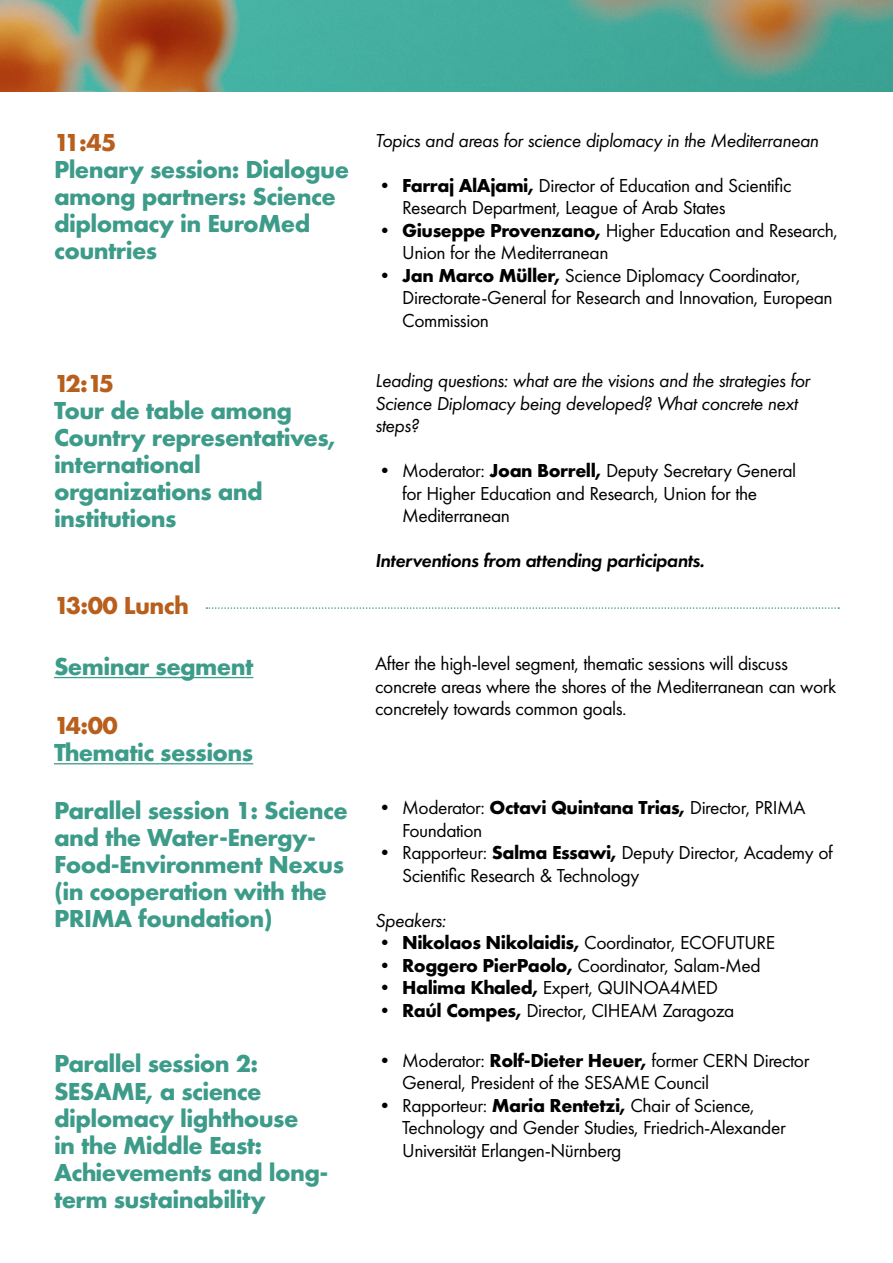
<style>
.page{position:relative;width:893px;height:1263px;background:#fff}
.page>*{position:absolute;margin:0;border:0;box-sizing:border-box;transform-origin:0 0}
.t1{font:700 25.5px/27px "Futura PT";letter-spacing:-.025em;color:#3d9b89}
.t2{font:700 25.5px "Futura PT";letter-spacing:-.025em;color:#b85f1d}
.t3{font:19.5px/22.5px "Futura PT";letter-spacing:-.025em;color:#000}
.t4{font:italic 19.5px/22.5px "Futura PT";letter-spacing:-.025em;color:#000}
.t5{font:italic 600 19.5px "Futura PT";letter-spacing:-.025em;color:#000}
.s1{font-weight:700}
</style>
<div class="page">
<img style="left:0;top:0;width:893px;height:91px">
<hr style="left:54px;top:677px;width:199px;height:1px;background:#3d9b89">
<hr style="left:54px;top:763px;width:199px;height:1px;background:#3d9b89">
<svg style="left:206px;top:607px;width:633px;height:2px"></svg>
<h1 class="t2" style="left:54px;top:126px;width:64px">11:45</h1>
<h1 class="t1" style="left:54px;top:156px;width:297px">Plenary session: Dialogue among partners: Science diplomacy in EuroMed countries</h1>
<h1 class="t2" style="left:54px;top:367px;width:62px">12:15</h1>
<h1 class="t1" style="left:54px;top:396px;width:283px">Tour de table among<br>Country representatives, international organizations and institutions</h1>
<h1 class="t2" style="left:54px;top:589px;width:137px">13:00 Lunch</h1>
<h1 class="t1" style="left:54px;top:652px;width:201px">Seminar segment</h1>
<h1 class="t2" style="left:54px;top:709px;width:65px">14:00</h1>
<h1 class="t1" style="left:54px;top:738px;width:201px">Thematic sessions</h1>
<p class="t4" style="left:375px;top:129px;width:445px">Topics and areas for science diplomacy in the Mediterranean</p>
<p class="t3" style="left:402px;top:174px;width:391px;text-indent:-27px"><span class="s1">• Farraj AlAjami,</span> Director of Education and Scientific<br>Research Department, League of Arab States</p>
<p class="t3" style="left:402px;top:219px;width:437px;text-indent:-27px"><span class="s1">• Giuseppe Provenzano,</span> Higher Education and Research,<br>Union for the Mediterranean</p>
<p class="t3" style="left:402px;top:264px;width:432px;text-indent:-27px"><span class="s1">• Jan Marco Müller,</span> Science Diplomacy Coordinator,<br>Directorate-General for Research and Innovation, European<br>Commission</p>
<p class="t4" style="left:375px;top:369px;width:436px">Leading questions: what are the visions and the strategies for<br>Science Diplomacy being developed? What concrete next steps?</p>
<p class="t3" style="left:402px;top:459px;width:395px;text-indent:-27px">• Moderator: <span class="s1">Joan Borrell,</span> Deputy Secretary General for Higher Education and Research, Union for the<br>Mediterranean</p>
<p class="t5" style="left:375px;top:548px;width:331px">Interventions from attending participants.</p>
<p class="t3" style="left:375px;top:653px;width:463px">After the high-level segment, thematic sessions will discuss concrete areas where the shores of the Mediterranean can work concretely towards common goals.</p>
<h1 class="t1" style="left:54px;top:796px;width:295px">Parallel session 1: Science and the Water-Energy-<br>Food-Environment Nexus (in cooperation with the<br>PRIMA foundation)</h1>
<p class="t3" style="left:402px;top:796px;width:405px;text-indent:-27px">• Moderator: <span class="s1">Octavi Quintana Trias,</span> Director, PRIMA<br>Foundation</p>
<p class="t3" style="left:402px;top:841px;width:432px;text-indent:-27px">• Rapporteur: <span class="s1">Salma Essawi,</span> Deputy Director, Academy of<br>Scientific Research &amp; Technology</p>
<p class="t4" style="left:375px;top:909px;width:72px">Speakers:</p>
<p class="t3" style="left:375px;top:931px;width:402px"><span class="s1">• Nikolaos Nikolaidis,</span> Coordinator, ECOFUTURE</p>
<p class="t3" style="left:375px;top:954px;width:387px"><span class="s1">• Roggero PierPaolo,</span> Coordinator, Salam-Med</p>
<p class="t3" style="left:375px;top:976px;width:344px"><span class="s1">• Halima Khaled,</span> Expert, QUINOA4MED</p>
<p class="t3" style="left:375px;top:999px;width:361px"><span class="s1">• Raúl Compes,</span> Director, CIHEAM Zaragoza</p>
<h1 class="t1" style="left:54px;top:1050px;width:276px">Parallel session 2:<br>SESAME, a science diplomacy lighthouse<br>in the Middle East:<br>Achievements and long&shy;term sustainability</h1>
<p class="t3" style="left:402px;top:1049px;width:409px;text-indent:-27px">• Moderator: <span class="s1">Rolf-Dieter Heuer,</span> former CERN Director<br>General, President of the SESAME Council</p>
<p class="t3" style="left:402px;top:1094px;width:385px;text-indent:-27px">• Rapporteur: <span class="s1">Maria Rentetzi,</span> Chair of Science,<br>Technology and Gender Studies, Friedrich-Alexander<br>Universität Erlangen-Nürnberg</p>
</div>
